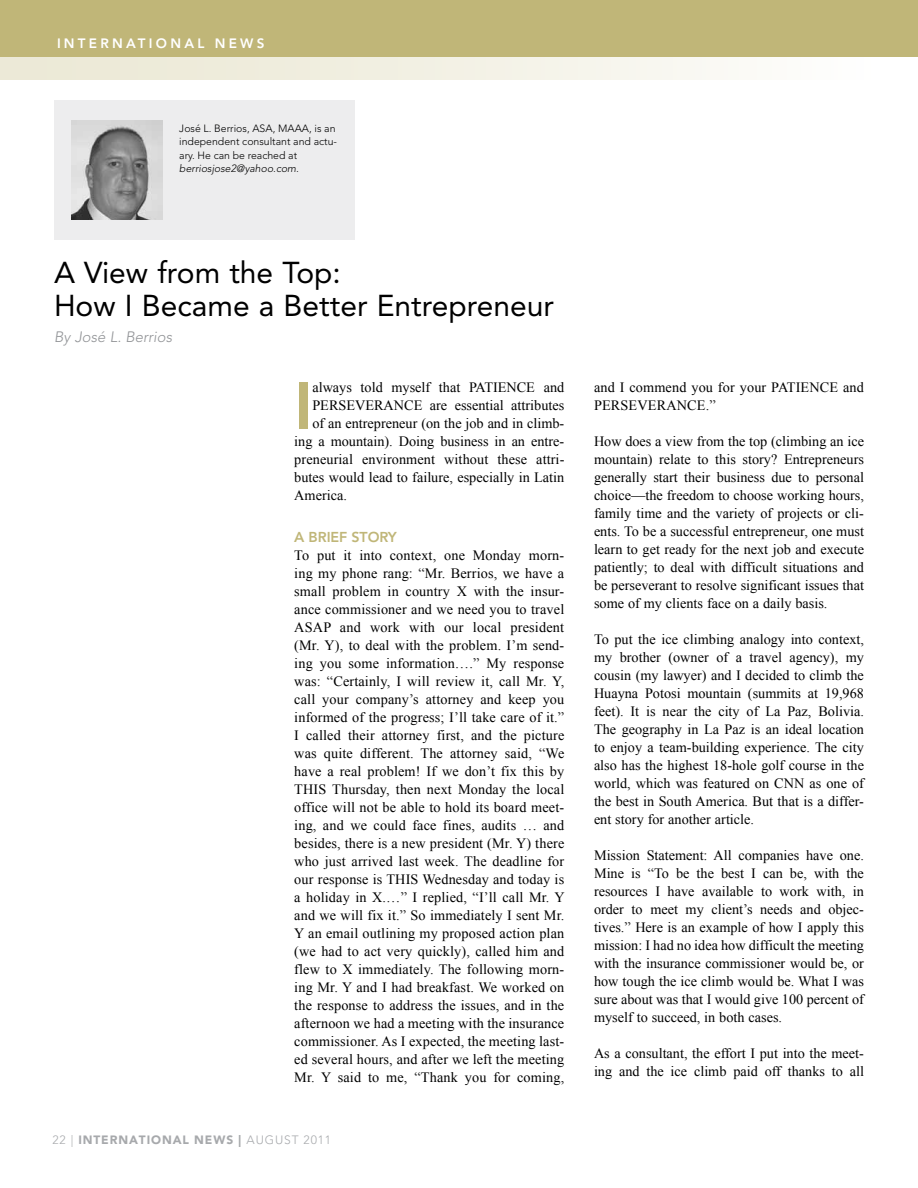
<style>
.page{position:relative;width:918px;height:1188px;background:#fff}
.page>*{position:absolute;margin:0;border:0;box-sizing:border-box;transform-origin:0 0}
.t1{font:800 65.1px "Avenir";color:#c0b678}
.t2{font:30px/33px "Avenir";color:#000}
.t3{font:italic 300 15px "Avenir";color:#939598}
.t4{font:14.25px/18px "Times New Roman";color:#000;text-align:justify}
.t5{font:800 14.25px "Avenir";color:#c0b678}
.t6{font:800 13.5px "Avenir";letter-spacing:.24em;color:#fff}
.t7{font:900 12px "Avenir";letter-spacing:.075em;color:#a7a9ac}
.t8{font:300 10.5px/13.5px "Avenir";color:#000}
.t9{font:italic 300 10.5px "Avenir";color:#000}
.s1{font-weight:300}
</style>
<div class="page">
<div style="left:0;top:53px;width:918px;height:27px;background:linear-gradient(to right,#eae6d1,#fefefd)"></div>
<div style="left:54px;top:100px;width:300px;height:140px;background:#ededee"></div>
<div style="left:0;top:0;width:918px;height:57px;background:#c0b678"></div>
<img style="left:72px;top:121px;width:90px;height:99px">
<p class="t6" style="left:57px;top:36px;width:209px">INTERNATIONAL NEWS</p>
<p class="t8" style="left:179px;top:121px;width:159px">José L. Berrios, ASA, MAAA, is an independent consultant and actu&shy;ary. He can be reached at</p>
<p class="t9" style="left:179px;top:162px;width:121px">berriosjose2@yahoo.com.</p>
<h2 class="t2" style="left:54px;top:256px;width:502px">A View from the Top:<br>How I Became a Better Entrepreneur</h2>
<p class="t3" style="left:54px;top:328px;width:120px">By José L. Berrios</p>
<h1 class="t1" style="left:294px;top:367px;width:20px">I</h1>
<p class="t4" style="left:312px;top:378px;width:253px">always told myself that PATIENCE and</p>
<p class="t4" style="left:312px;top:396px;width:253px">PERSEVERANCE are essential attributes</p>
<p class="t4" style="left:312px;top:414px;width:253px">of an entrepreneur (on the job and in climb-</p>
<p class="t4" style="left:294px;top:432px;width:271px">ing a mountain). Doing business in an entre-</p>
<p class="t4" style="left:294px;top:450px;width:272px">preneurial environment without these attri-</p>
<p class="t4" style="left:294px;top:468px;width:272px">butes would lead to failure, especially in Latin</p>
<p class="t4" style="left:294px;top:486px;width:54px">America.</p>
<p class="t5" style="left:294px;top:528px;width:32px">A BRIEF</p>
<p class="t5" style="left:352px;top:528px;width:19px">STOR</p>
<p class="t5" style="left:388px;top:528px;width:10px">Y</p>
<p class="t4" style="left:294px;top:546px;width:272px">To put it into context, one Monday morn&shy;ing my phone rang: “Mr. Berrios, we have a small problem in country X with the insur&shy;ance commissioner and we need you to travel ASAP and work with our local president (Mr. Y), to deal with the problem. I’m send&shy;ing you some information….” My response was: “Certainly, I will review it, call Mr. Y, call your company’s attorney and keep you informed of the progress; I’ll take care of it.” I called their attorney first, and the picture was quite different. The attorney said, “We have a real problem! If we don’t fix this by THIS Thursday, then next Monday the local office will not be able to hold its board meet&shy;ing, and we could face fines, audits … and besides, there is a new president (Mr. Y) there who just arrived last week. The deadline for our response is THIS Wednesday and today is a holiday in X.…” I replied, “I’ll call Mr. Y and we will fix it.” So immediately I sent Mr.<br>Y an email outlining my proposed action plan (we had to act very quickly), called him and flew to X immediately. The following morn&shy;ing Mr. Y and I had breakfast. We worked on the response to address the issues, and in the afternoon we had a meeting with the insurance commissioner. As I expected, the meeting last&shy;ed several hours, and after we left the meeting Mr. Y said to me, “Thank you for coming,</p>
<p class="t7" style="left:52px;top:1132px;width:280px"><span class="s1">22 |</span> INTERNATIONAL NEWS | <span class="s1">August 2011</span></p>
<p class="t4" style="left:594px;top:378px;width:272px">and I commend you for your PATIENCE and<br>PERSEVERANCE.”</p>
<p class="t4" style="left:594px;top:432px;width:272px">How does a view from the top (climbing an ice mountain) relate to this story? Entrepreneurs generally start their business due to personal choice—the freedom to choose working hours, family time and the variety of projects or cli&shy;ents. To be a successful entrepreneur, one must learn to get ready for the next job and execute patiently; to deal with difficult situations and be perseverant to resolve significant issues that some of my clients face on a daily basis.</p>
<p class="t4" style="left:594px;top:630px;width:272px">To put the ice climbing analogy into context, my brother (owner of a travel agency), my cousin (my lawyer) and I decided to climb the Huayna Potosi mountain (summits at 19,968 feet). It is near the city of La Paz, Bolivia.<br>The geography in La Paz is an ideal location to enjoy a team-building experience. The city also has the highest 18-hole golf course in the world, which was featured on CNN as one of the best in South America. But that is a differ&shy;ent story for another article.</p>
<p class="t4" style="left:594px;top:846px;width:272px">Mission Statement: All companies have one.<br>Mine is “To be the best I can be, with the resources I have available to work with, in order to meet my client’s needs and objec&shy;tives.” Here is an example of how I apply this mission: I had no idea how difficult the meeting with the insurance commissioner would be, or how tough the ice climb would be. What I was sure about was that I would give 100 percent of myself to succeed, in both cases.</p>
<p class="t4" style="left:594px;top:1044px;width:272px">As a consultant, the effort I put into the meet&shy;ing and the ice climb paid off thanks to all</p>
</div>
